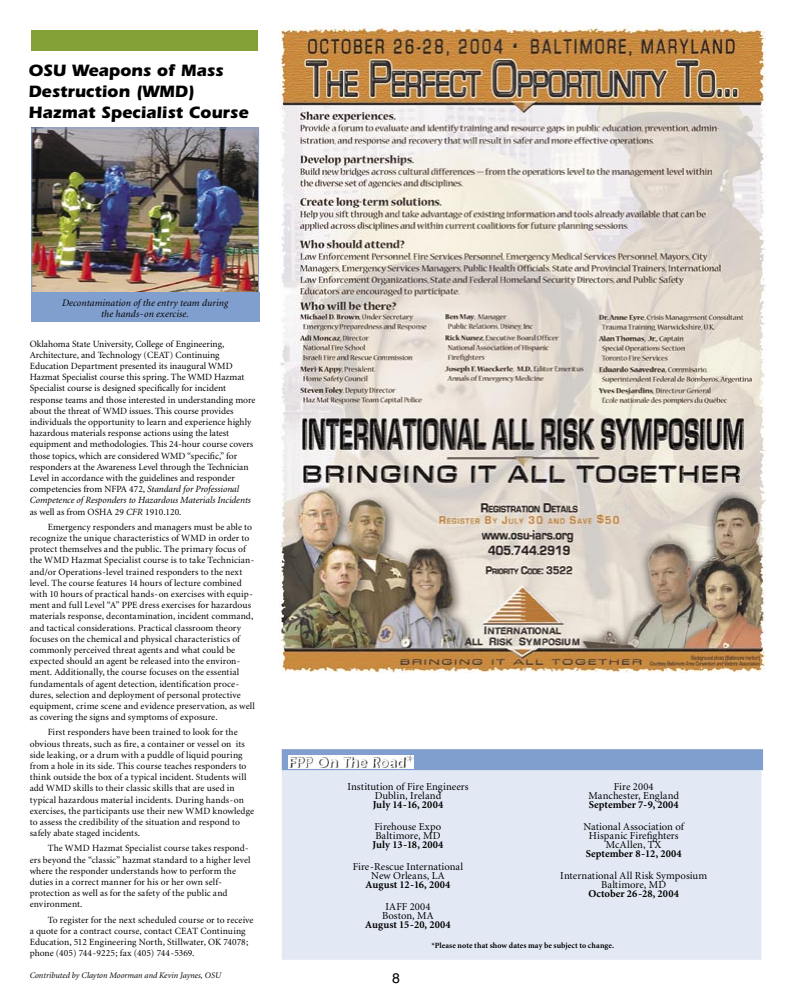
<style>
.page{position:relative;width:792px;height:1008px;background:#fff}
.page>*{position:absolute;margin:0;border:0;box-sizing:border-box;transform-origin:0 0}
.t1{font:700 17px/21px "Itc Eras";color:#000}
.t2{font:600 14px "Itc Eras";color:#fff}
.t3{font:14px "Helvetica";color:#000}
.t4{font:10.6px/9px "Minion";letter-spacing:.005em;color:#000;text-align:center}
.t5{font:700 10.6px "Minion";letter-spacing:.01em;color:#000}
.t6{font:italic 10px/11px "Minion";letter-spacing:.01em;color:#000;text-align:center}
.t7{font:9.5px/11.2px "Minion";color:#000}
.t8{font:italic 8.5px "Minion";color:#000}
.t9{font:700 8px "Minion";letter-spacing:.01em;color:#000}
.s1{font-style:italic}
.s2{font-family:"Minion";font-weight:400;font-size:16.6px}
</style>
<div class="page">
<img style="left:279px;top:26px;width:486px;height:647px">
<img style="left:32px;top:128px;width:226px;height:165px">
<hr style="left:31px;top:128px;width:1px;height:176px;background:#809fce">
<hr style="left:258px;top:128px;width:1px;height:176px;background:#809fce">
<hr style="left:32px;top:127px;width:227px;height:1px;background:#809fce">
<div style="left:31px;top:293px;width:228px;height:29px;background:#809fce"></div>
<div style="left:31px;top:30px;width:227px;height:21px;background:#83a136"></div>
<div style="left:282px;top:770px;width:479px;height:190px;background:#e3e9f4"></div>
<div style="left:282px;top:749px;width:481px;height:21px;background:#809fce"></div>
<img style="left:289px;top:755px;width:124px;height:14px">
<h1 class="t1" style="left:28px;top:60px;width:222px">OSU Weapons of Mass<br>Destruction (WMD)<br>Hazmat Specialist Course</h1>
<p class="t6" style="left:62px;top:297px;width:168px">Decontamination of the entry team during the hands-on exercise.</p>
<p class="t7" style="left:30px;top:338px;width:227px">Oklahoma State University, College of Engineering, Architecture, and Technology (CEAT) Continuing Education Department presented its inaugural WMD Hazmat Specialist course this spring. The WMD Hazmat Specialist course is designed specifically for incident response teams and those interested in understanding more about the threat of WMD issues. This course provides individuals the opportunity to learn and experience highly hazardous materials response actions using the latest equipment and methodologies. This 24-hour course covers those topics, which are considered WMD “specific,” for responders at the Awareness Level through the Technician Level in accordance with the guidelines and responder competencies from NFPA 472, <span class="s1">Standard for Professional Competence of Responders to Hazardous Materials Incidents </span>as well as from OSHA 29 <span class="s1">CFR</span> 1910.120.</p>
<p class="t7" style="left:30px;top:522px;width:227px;text-indent:18px">Emergency responders and managers must be able to recognize the unique characteristics of WMD in order to protect themselves and the public. The primary focus of the WMD Hazmat Specialist course is to take Technician&shy;and/or Operations-level trained responders to the next level. The course features 14 hours of lecture combined with 10 hours of practical hands-on exercises with equip&shy;ment and full Level “A” PPE dress exercises for hazardous materials response, decontamination, incident command, and tactical considerations. Practical classroom theory focuses on the chemical and physical characteristics of commonly perceived threat agents and what could be expected should an agent be released into the environ&shy;ment. Additionally, the course focuses on the essential fundamentals of agent detection, identification proce&shy;dures, selection and deployment of personal protective equipment, crime scene and evidence preservation, as well as covering the signs and symptoms of exposure.</p>
<p class="t7" style="left:30px;top:727px;width:226px;text-indent:18px">First responders have been trained to look for the obvious threats, such as fire, a container or vessel on its side leaking, or a drum with a puddle of liquid pouring from a hole in its side. This course teaches responders to think outside the box of a typical incident. Students will add WMD skills to their classic skills that are used in typical hazardous material incidents. During hands-on exercises, the participants use their new WMD knowledge to assess the credibility of the situation and respond to safely abate staged incidents.</p>
<p class="t7" style="left:30px;top:843px;width:222px;text-indent:18px">The WMD Hazmat Specialist course takes respond&shy;ers beyond the “classic” hazmat standard to a higher level where the responder understands how to perform the duties in a correct manner for his or her own self&shy;protection as well as for the safety of the public and environment.</p>
<p class="t7" style="left:30px;top:914px;width:225px;text-indent:18px">To register for the next scheduled course or to receive a quote for a contract course, contact CEAT Continuing Education, 512 Engineering North, Stillwater, OK 74078; phone (405) 744-9225; fax (405) 744-5369.</p>
<p class="t8" style="left:30px;top:972px;width:193px">Contributed by Clayton Moorman and Kevin Jaynes, OSU</p>
<h2 class="t2" style="left:288px;top:754px;width:126px">FPP On The Road<span class="s2">*</span></h2>
<p class="t4" style="left:347px;top:783px;width:123px">Institution of Fire Engineers<br>Dublin, Ireland</p>
<p class="t5" style="left:373px;top:799px;width:72px">July 14-16, 2004</p>
<p class="t4" style="left:375px;top:823px;width:68px;text-align:left">Firehouse Expo<br>Baltimore, MD</p>
<p class="t5" style="left:373px;top:839px;width:72px">July 13-18, 2004</p>
<p class="t4" style="left:353px;top:863px;width:112px">Fire-Rescue International<br>New Orleans, LA</p>
<p class="t5" style="left:366px;top:879px;width:86px">August 12-16, 2004</p>
<p class="t4" style="left:382px;top:903px;width:53px">IAFF 2004<br>Boston, MA</p>
<p class="t5" style="left:365px;top:919px;width:87px">August 15-20, 2004</p>
<p class="t4" style="left:588px;top:783px;width:92px">Fire 2004<br>Manchester, England</p>
<p class="t5" style="left:589px;top:799px;width:92px">September 7-9, 2004</p>
<p class="t4" style="left:583px;top:823px;width:102px">National Association of<br>Hispanic Firefighters<br>McAllen, TX</p>
<p class="t5" style="left:586px;top:848px;width:98px">September 8-12, 2004</p>
<p class="t4" style="left:560px;top:872px;width:148px">International All Risk Symposium<br>Baltimore, MD</p>
<p class="t5" style="left:588px;top:888px;width:92px">October 26-28, 2004</p>
<h2 class="t3" style="left:392px;top:970px;width:9px">8</h2>
<p class="t9" style="left:431px;top:942px;width:184px">*Please note that show dates may be subject to change.</p>
</div>
